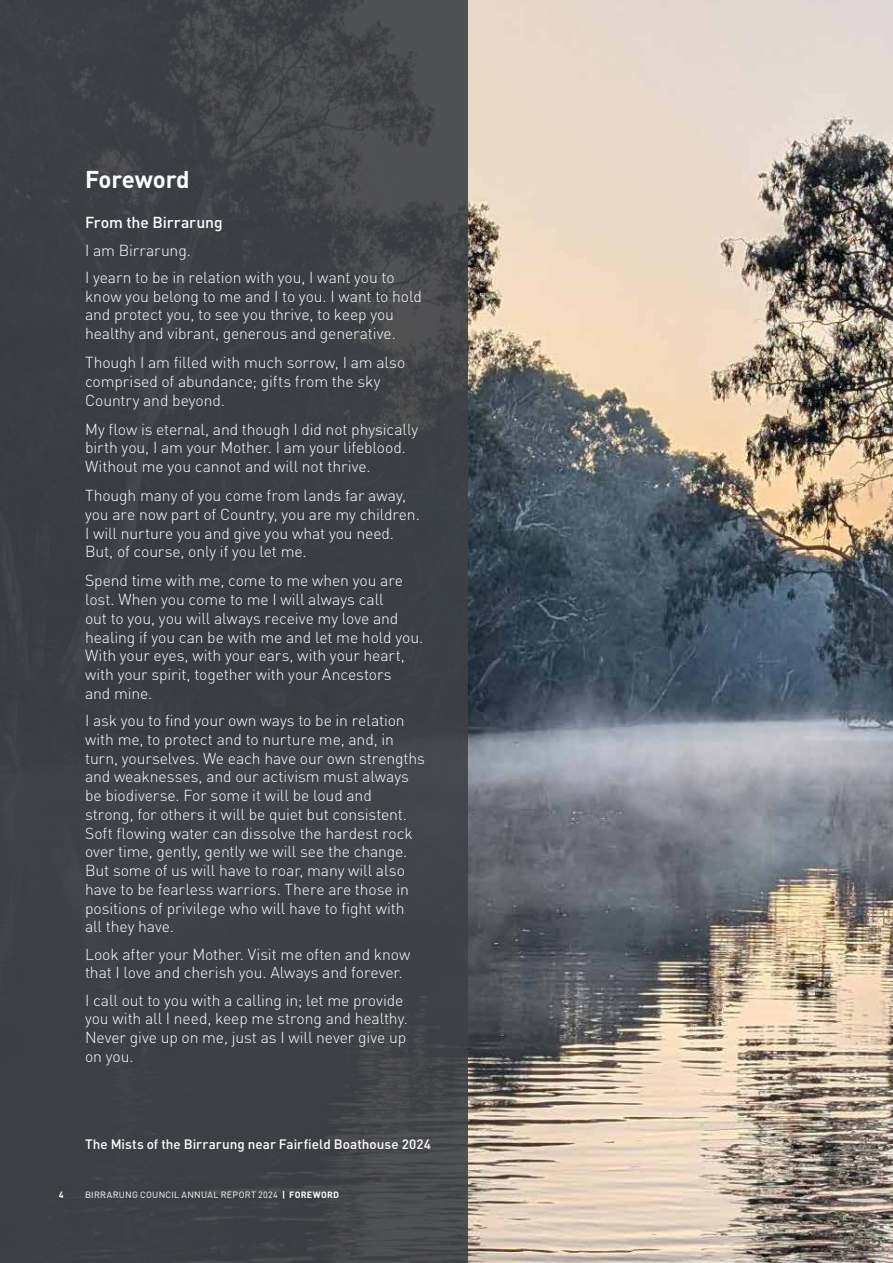
<style>
.page{position:relative;width:893px;height:1263px;background:#fff}
.page>*{position:absolute;margin:0;border:0;box-sizing:border-box;transform-origin:0 0}
.H2_-_span_columns{font:700 24px "DINOT";letter-spacing:-.005em;color:#fff}
.Body_Text_Plain{font:300 15.75px/18.8px "DINOT";letter-spacing:-.005em;color:#fff}
.Body_-_semi_bold{font:500 15.75px "DINOT";letter-spacing:-.005em;color:#fff}
.Body_-_semi_bold-2{font:300 15.75px "DINOT";letter-spacing:-.01em;color:#fff}
.Photo_caption__white{font:500 13.5px "DINOT";color:#fff}
.t1{font:9px "DINOT";letter-spacing:.03em;color:#fff}
.t2{font:700 9px "DINOT";color:#fff}
.s1{font-weight:700}
</style>
<div class="page">
<img style="left:468px;top:0;width:425px;height:1263px">
<div style="left:0;top:0;width:468px;height:1263px;background:#3e4146"></div>
<p class="H2_-_span_columns" style="left:85px;top:164px;width:106px">Foreword</p>
<p class="Body_-_semi_bold" style="left:85px;top:213px;width:139px">From the Birrarung</p>
<p class="Body_-_semi_bold-2" style="left:85px;top:240px;width:107px">I am Birrarung.</p>
<p class="Body_Text_Plain" style="left:85px;top:268px;width:338px">I yearn to be in relation with you, I want you to know you belong to me and I to you. I want to hold and protect you, to see you thrive, to keep you healthy and vibrant, generous and generative.</p>
<p class="Body_Text_Plain" style="left:85px;top:353px;width:322px">Though I am filled with much sorrow, I am also comprised of abundance; gifts from the sky<br>Country and beyond.</p>
<p class="Body_Text_Plain" style="left:85px;top:419px;width:335px">My flow is eternal, and though I did not physically birth you, I am your Mother. I am your lifeblood.<br>Without me you cannot and will not thrive.</p>
<p class="Body_Text_Plain" style="left:85px;top:486px;width:336px">Though many of you come from lands far away, you are now part of Country, you are my children.<br>I will nurture you and give you what you need.<br>But, of course, only if you let me.</p>
<p class="Body_Text_Plain" style="left:85px;top:571px;width:340px">Spend time with me, come to me when you are lost. When you come to me I will always call<br>out to you, you will always receive my love and healing if you can be with me and let me hold you.<br>With your eyes, with your ears, with your heart, with your spirit, together with your Ancestors<br>and mine.</p>
<p class="Body_Text_Plain" style="left:85px;top:711px;width:342px">I ask you to find your own ways to be in relation with me, to protect and to nurture me, and, in turn, yourselves. We each have our own strengths and weaknesses, and our activism must always be biodiverse. For some it will be loud and<br>strong, for others it will be quiet but consistent.<br>Soft flowing water can dissolve the hardest rock over time, gently, gently we will see the change.<br>But some of us will have to roar, many will also have to be fearless warriors. There are those in positions of privilege who will have to fight with all they have.</p>
<p class="Body_Text_Plain" style="left:85px;top:944px;width:327px">Look after your Mother. Visit me often and know that I love and cherish you. Always and forever.</p>
<p class="Body_Text_Plain" style="left:85px;top:990px;width:324px">I call out to you with a calling in; let me provide you with all I need, keep me strong and healthy.<br>Never give up on me, just as I will never give up on you.</p>
<p class="Photo_caption__white" style="left:85px;top:1135px;width:348px">The Mists of the Birrarung near Fairfield Boathouse 2024</p>
<p class="t2" style="left:59px;top:1188px;width:6px">4</p>
<p class="t1" style="left:85px;top:1189px;width:256px">BIRRARUNG COUNCIL ANNUAL REPORT 2024 <span class="s1">| FOREWORD</span></p>
</div>
